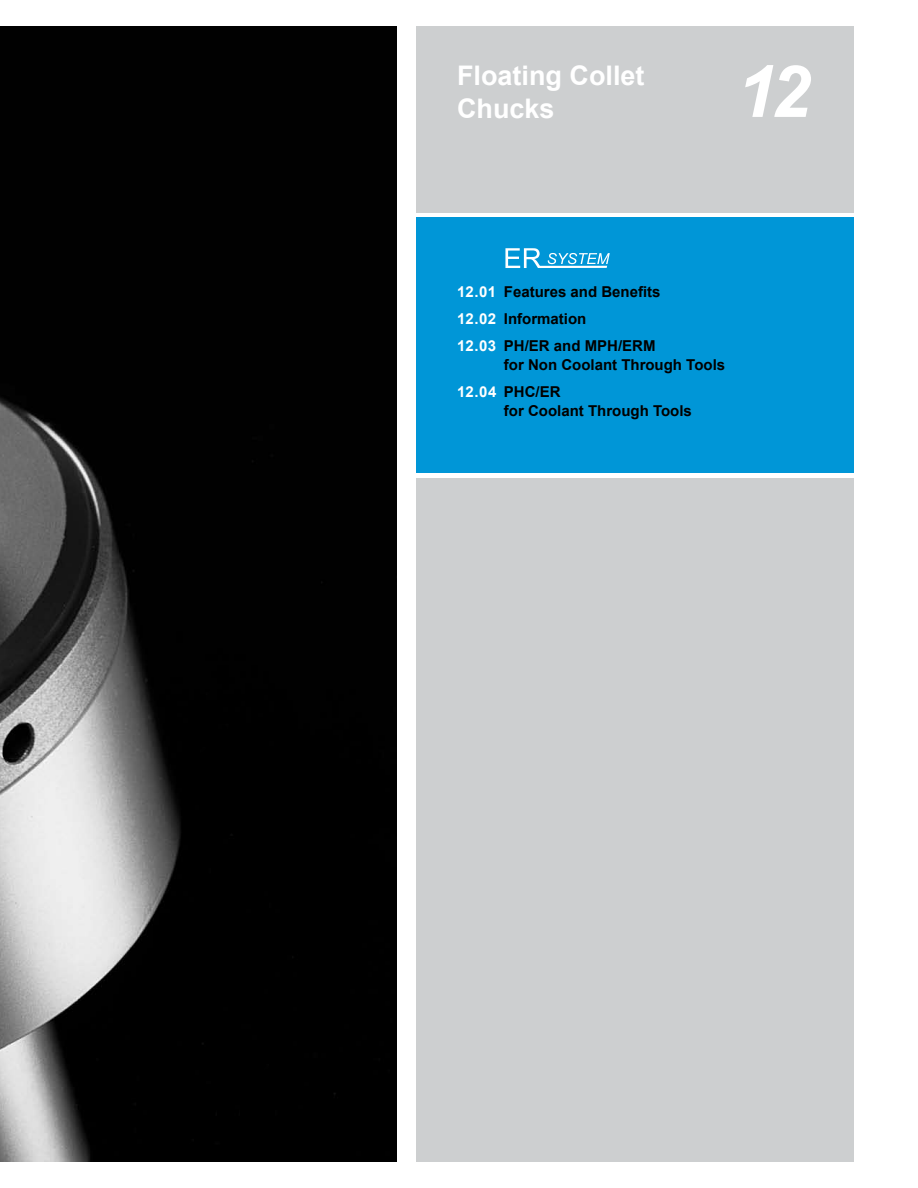
<style>
.page{position:relative;width:918px;height:1188px;background:#fff}
.page>*{position:absolute;margin:0;border:0;box-sizing:border-box;transform-origin:0 0}
.t1{font:italic 700 72px "Arial";color:#fff}
.t2{font:700 27px/33px "Arial";color:#fff}
.t3{font:700 15px/27.3px "Arial";color:#000}
.s1{color:#fff}
</style>
<div class="page">
<img style="left:0;top:26px;width:396px;height:1136px">
<div style="left:417px;top:26px;width:437px;height:186px;background:#cdcfd0"></div>
<div style="left:417px;top:218px;width:437px;height:255px;background:#0096d7"></div>
<div style="left:417px;top:478px;width:437px;height:684px;background:#cdcfd0"></div>
<svg style="left:505px;top:248px;width:105px;height:20px"></svg>
<h2 class="t2" style="left:457px;top:60px;width:189px">Floating Collet<br>Chucks</h2>
<h1 class="t1" style="left:737px;top:45px;width:75px">12</h1>
<p class="t3" style="left:457px;top:278px;width:205px"><span class="s1">12.01</span> Features and Benefits<br><span class="s1">12.02</span> Information<br><span class="s1">12.03</span> PH/ER and MPH/ERM</p>
<p class="t3" style="left:457px;top:352px;width:270px;text-indent:47px">for Non Coolant Through Tools<br><span class="s1">12.04</span> PHC/ER</p>
<p class="t3" style="left:504px;top:398px;width:190px">for Coolant Through Tools</p>
</div>
